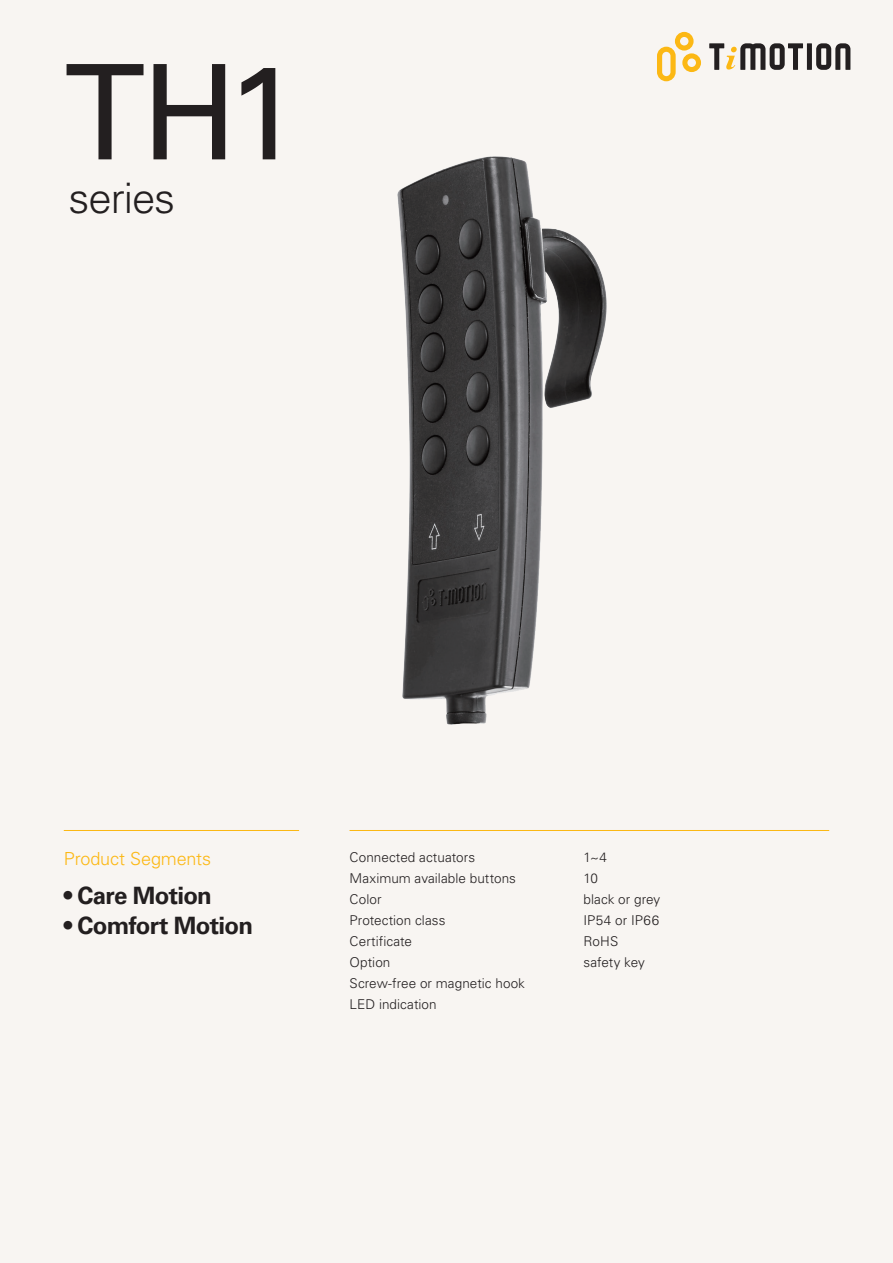
<style>
.page{position:relative;width:893px;height:1263px;background:#f8f5f2}
.page>*{position:absolute;margin:0;border:0;box-sizing:border-box;transform-origin:0 0}
._01_1_product_name{font:132px "Univers LT Std";color:#231f20}
._01_2_product_series{font:300 42px "Univers LT Std";letter-spacing:-.025em;color:#231f20}
._02_2_pr_segments{font:700 24px "Univers LT Std";letter-spacing:-.03em;color:#231f20}
._02_1_pr_segments{font:300 18px "Univers LT Std";letter-spacing:-.005em;color:#fcb814}
._04_2_feature_body{font:300 13.5px "Univers LT Std";letter-spacing:.005em;color:#231f20}
</style>
<div class="page">
<svg style="left:657px;top:32px;width:44px;height:49px"></svg>
<div style="left:807px;top:43px;width:5px;height:27px;background:#231f20"></div>
<svg style="left:816px;top:43px;width:34px;height:27px"></svg>
<svg style="left:709px;top:43px;width:94px;height:27px"></svg>
<hr style="left:350px;top:830px;width:479px;height:1px;background:#fcb814">
<hr style="left:64px;top:830px;width:235px;height:1px;background:#fcb814">
<img style="left:398px;top:157px;width:208px;height:567px">
<p class="_01_1_product_name" style="left:64px;top:34px;width:238px">TH1</p>
<p class="_01_2_product_series" style="left:69px;top:173px;width:108px">series</p>
<p class="_02_1_pr_segments" style="left:64px;top:848px;width:149px">Product Segments</p>
<p class="_02_2_pr_segments" style="left:64px;top:881px;width:150px">• Care Motion</p>
<p class="_02_2_pr_segments" style="left:64px;top:911px;width:191px">• Comfort Motion</p>
<p class="_04_2_feature_body" style="left:350px;top:849px;width:127px">Connected actuators</p>
<p class="_04_2_feature_body" style="left:583px;top:849px;width:25px">1~4</p>
<p class="_04_2_feature_body" style="left:350px;top:870px;width:168px">Maximum available buttons</p>
<p class="_04_2_feature_body" style="left:583px;top:870px;width:16px">10</p>
<p class="_04_2_feature_body" style="left:350px;top:891px;width:34px">Color</p>
<p class="_04_2_feature_body" style="left:583px;top:891px;width:78px">black or grey</p>
<p class="_04_2_feature_body" style="left:350px;top:912px;width:97px">Protection class</p>
<p class="_04_2_feature_body" style="left:583px;top:912px;width:77px">IP54 or IP66</p>
<p class="_04_2_feature_body" style="left:350px;top:933px;width:64px">Certificate</p>
<p class="_04_2_feature_body" style="left:583px;top:933px;width:36px">RoHS</p>
<p class="_04_2_feature_body" style="left:350px;top:954px;width:42px">Option</p>
<p class="_04_2_feature_body" style="left:583px;top:954px;width:63px">safety key</p>
<p class="_04_2_feature_body" style="left:350px;top:975px;width:177px">Screw-free or magnetic hook</p>
<p class="_04_2_feature_body" style="left:350px;top:996px;width:89px">LED indication</p>
</div>
